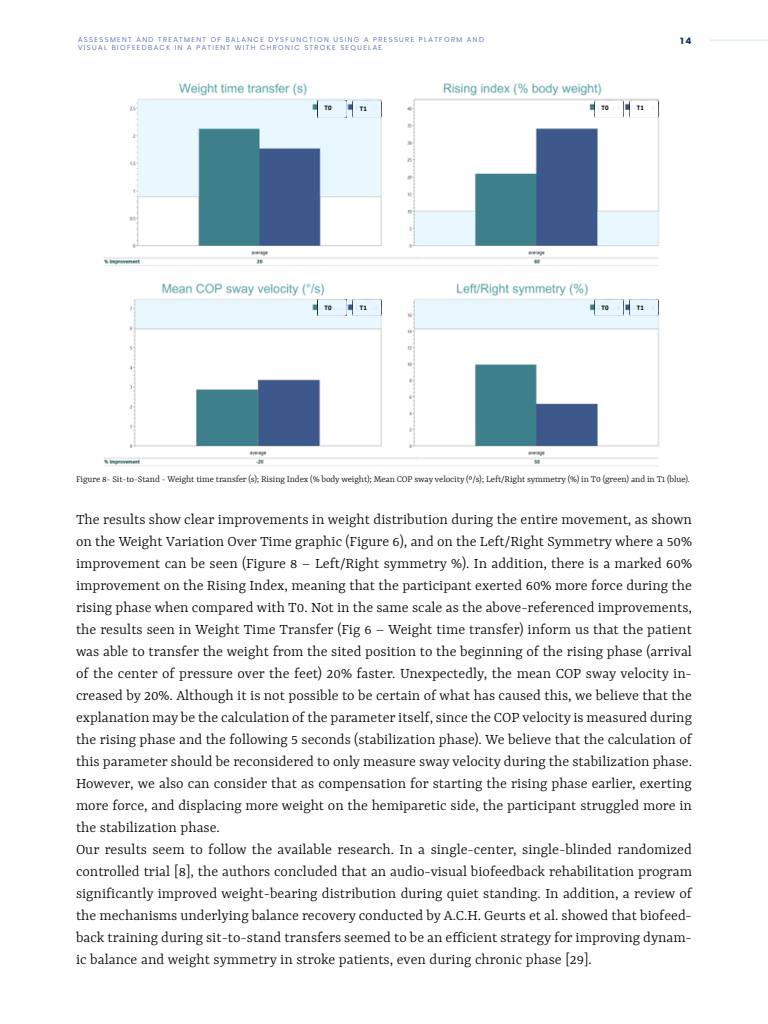
<style>
.page{position:relative;width:768px;height:1024px;background:#fff}
.page>*{position:absolute;margin:0;border:0;box-sizing:border-box;transform-origin:0 0}
.t1{font:300 16px/22px "Yrsa";color:#000}
.t2{font:300 10px "Yrsa";letter-spacing:-.01em;color:#000}
.t3{font:700 9px "Poppins";color:#172969}
.t4{font:300 7px "Poppins";letter-spacing:.2em;color:#435fa8}
.t5{font:700 7px "Calibri";letter-spacing:.005em;color:#000}
</style>
<div class="page">
<hr style="left:710px;top:40px;width:58px;height:1px;background:#d4eae8">
<img style="left:103px;top:83px;width:556px;height:384px">
<img style="left:317px;top:100px;width:30px;height:17px">
<img style="left:353px;top:100px;width:29px;height:17px">
<img style="left:317px;top:299px;width:30px;height:17px">
<img style="left:353px;top:299px;width:29px;height:17px">
<img style="left:594px;top:299px;width:29px;height:17px">
<img style="left:629px;top:299px;width:29px;height:17px">
<img style="left:594px;top:100px;width:29px;height:17px">
<img style="left:629px;top:100px;width:29px;height:17px">
<p class="t4" style="left:78px;top:35px;width:408px">ASSESSMENT AND TREATMENT OF BALANCE DYSFUNCTION USING A PRESSURE PLATFORM AND</p>
<p class="t3" style="left:681px;top:36px;width:13px">14</p>
<p class="t4" style="left:78px;top:44px;width:306px">VISUAL BIOFEEDBACK IN A PATIENT WITH CHRONIC STROKE SEQUELAE</p>
<p class="t5" style="left:325px;top:103px;width:9px">T0</p>
<p class="t5" style="left:360px;top:104px;width:9px">T1</p>
<p class="t5" style="left:602px;top:103px;width:9px">T0</p>
<p class="t5" style="left:637px;top:103px;width:9px">T1</p>
<p class="t5" style="left:325px;top:302px;width:9px">T0</p>
<p class="t5" style="left:360px;top:302px;width:9px">T1</p>
<p class="t5" style="left:602px;top:302px;width:9px">T0</p>
<p class="t5" style="left:637px;top:302px;width:9px">T1</p>
<p class="t2" style="left:76px;top:474px;width:615px">Figure 8- Sit-to-Stand - Weight time transfer (s); Rising Index (% body weight); Mean COP sway velocity (º/s); Left/Right symmetry (%) in T0 (green) and in T1 (blue).</p>
<p class="t1" style="left:76px;top:508px;width:618px">The results show clear improvements in weight distribution during the entire movement, as shown on the Weight Variation Over Time graphic (Figure 6), and on the Left/Right Symmetry where a 50% improvement can be seen (Figure 8 – Left/Right symmetry %). In addition, there is a marked 60% improvement on the Rising Index, meaning that the participant exerted 60% more force during the rising phase when compared with T0. Not in the same scale as the above-referenced improvements, the results seen in Weight Time Transfer (Fig 6 – Weight time transfer) inform us that the patient was able to transfer the weight from the sited position to the beginning of the rising phase (arrival of the center of pressure over the feet) 20% faster. Unexpectedly, the mean COP sway velocity in&shy;creased by 20%. Although it is not possible to be certain of what has caused this, we believe that the explanation may be the calculation of the parameter itself, since the COP velocity is measured during the rising phase and the following 5 seconds (stabilization phase). We believe that the calculation of this parameter should be reconsidered to only measure sway velocity during the stabilization phase.<br>However, we also can consider that as compensation for starting the rising phase earlier, exerting more force, and displacing more weight on the hemiparetic side, the participant struggled more in the stabilization phase.<br>Our results seem to follow the available research. In a single-center, single-blinded randomized controlled trial [8], the authors concluded that an audio-visual biofeedback rehabilitation program significantly improved weight-bearing distribution during quiet standing. In addition, a review of the mechanisms underlying balance recovery conducted by A.C.H. Geurts et al. showed that biofeed&shy;back training during sit-to-stand transfers seemed to be an efficient strategy for improving dynam&shy;ic balance and weight symmetry in stroke patients, even during chronic phase [29].</p>
</div>
